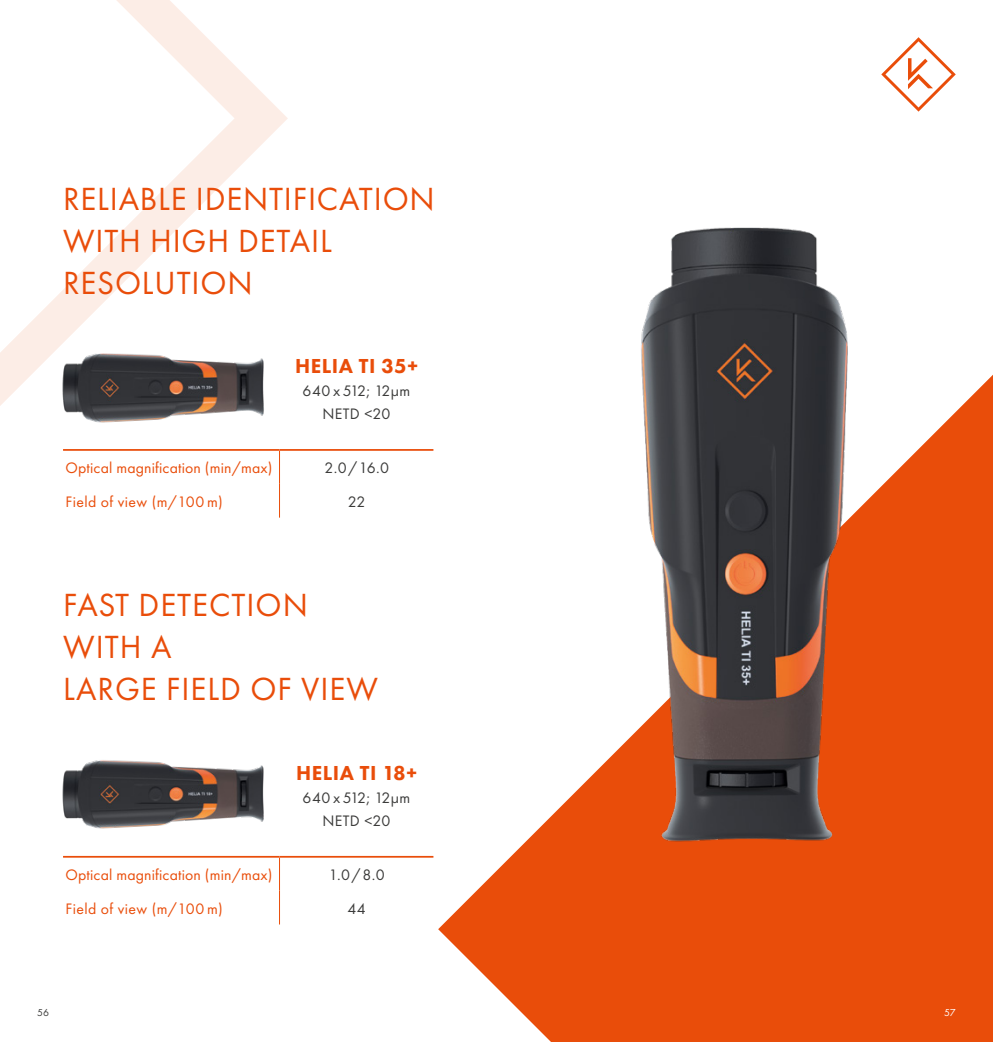
<style>
.page{position:relative;width:993px;height:1042px;background:#fff}
.page>*{position:absolute;margin:0;border:0;box-sizing:border-box;transform-origin:0 0}
.t1{font:33.25px/42px "Futura PT";letter-spacing:.025em;color:#e94d0a}
.t2{font:800 21px "Futura PT";letter-spacing:.025em;color:#e94d0a}
.t3{font:15.75px "Futura PT";letter-spacing:.01em;color:#e94d0a}
.t4{font:15.75px/22.8px "Futura PT";letter-spacing:.025em;color:#3b3b3a;text-align:center}
.t5{font:10.5px "Futura PT";color:#3b3b3a}
.t6{font:10.5px "Futura PT";color:#fff}
</style>
<div class="page">
<svg style="left:438px;top:375px;width:554px;height:667px;fill:#e94d0a"></svg>
<svg style="left:0;top:0;width:288px;height:406px"></svg>
<img style="left:592px;top:227px;width:322px;height:721px">
<svg style="left:881px;top:37px;width:74px;height:75px"></svg>
<hr style="left:63px;top:856px;width:216px;height:1px;background:#e94d0a">
<hr style="left:279px;top:856px;width:154px;height:1px;background:#e94d0a">
<hr style="left:279px;top:857px;width:1px;height:33px;background:#e94d0a">
<hr style="left:279px;top:890px;width:1px;height:34px;background:#e94d0a">
<img style="left:62px;top:760px;width:202px;height:69px">
<hr style="left:279px;top:449px;width:154px;height:2px;background:#e94d0a">
<hr style="left:63px;top:449px;width:216px;height:2px;background:#e94d0a">
<hr style="left:279px;top:451px;width:1px;height:33px;background:#e94d0a">
<hr style="left:279px;top:484px;width:1px;height:34px;background:#e94d0a">
<img style="left:59px;top:347px;width:208px;height:76px">
<h1 class="t1" style="left:63px;top:178px;width:373px">RELIABLE IDENTIFICATION<br>WITH HIGH DETAIL<br>RESOLUTION</h1>
<h2 class="t2" style="left:295px;top:353px;width:124px">HELIA TI 35+</h2>
<p class="t4" style="left:302px;top:379px;width:109px">640 x 512; 12µm<br>NETD &lt;20</p>
<p class="t3" style="left:65px;top:458px;width:208px">Optical magnification (min/max)</p>
<p class="t4" style="left:324px;top:456px;width:66px">2.0/16.0</p>
<p class="t3" style="left:65px;top:492px;width:159px">Field of view (m/100 m)</p>
<p class="t4" style="left:348px;top:490px;width:19px">22</p>
<h1 class="t1" style="left:63px;top:584px;width:316px">FAST DETECTION<br>WITH A<br>LARGE FIELD OF VIEW</h1>
<h2 class="t2" style="left:296px;top:760px;width:122px">HELIA TI 18+</h2>
<p class="t4" style="left:302px;top:786px;width:109px">640 x 512; 12µm<br>NETD &lt;20</p>
<p class="t3" style="left:65px;top:865px;width:208px">Optical magnification (min/max)</p>
<p class="t4" style="left:328px;top:863px;width:57px">1.0/8.0</p>
<p class="t3" style="left:65px;top:899px;width:159px">Field of view (m/100 m)</p>
<p class="t4" style="left:347px;top:897px;width:20px">44</p>
<p class="t5" style="left:37px;top:1006px;width:13px">56</p>
<p class="t6" style="left:943px;top:1006px;width:13px">57</p>
</div>
